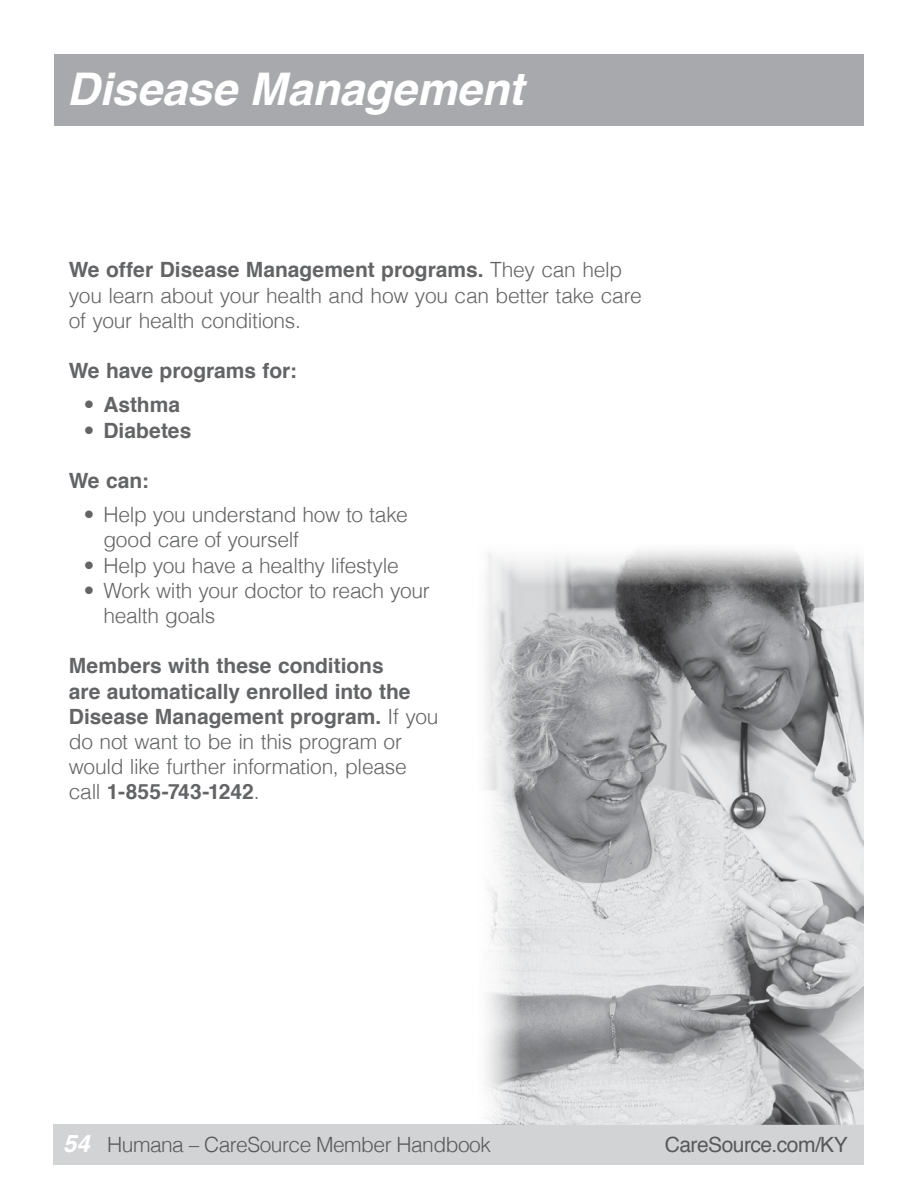
<style>
.page{position:relative;width:918px;height:1188px;background:#fff}
.page>*{position:absolute;margin:0;border:0;box-sizing:border-box;transform-origin:0 0}
.t1{font:italic 700 45px "Helvetica";color:#fff}
.t2{font:300 21px/25.2px "Helvetica";letter-spacing:-.015em;color:#636466}
.t3{font:700 21px/25.2px "Helvetica";color:#636466}
.t4{font:300 21px "Helvetica";letter-spacing:-.025em;color:#58595b}
.t5{font:21px "Helvetica";letter-spacing:-.025em;color:#58595b}
.s1{font-weight:700}
.s2{font-weight:300}
.s3{font-weight:700;font-style:italic;font-size:24px;color:#fff}
</style>
<div class="page">
<div style="left:54px;top:1125px;width:810px;height:40px;background:#d1d3d4"></div>
<div style="left:54px;top:54px;width:810px;height:71px;background:#a7a9ac"></div>
<img style="left:473px;top:550px;width:391px;height:575px">
<h1 class="t1" style="left:67px;top:52px;width:458px">Disease Management</h1>
<p class="t2" style="left:69px;top:256px;width:574px"><span class="s1">We offer Disease Management programs.</span> They can help you learn about your health and how you can better take care of your health conditions.</p>
<p class="t3" style="left:69px;top:358px;width:230px">We have programs for:</p>
<p class="t3" style="left:84px;top:393px;width:98px"><span class="s2">•</span> Asthma</p>
<p class="t3" style="left:84px;top:418px;width:109px"><span class="s2">•</span> Diabetes</p>
<p class="t3" style="left:69px;top:468px;width:81px">We can:</p>
<p class="t2" style="left:103px;top:501px;width:306px;text-indent:-20px">• Help you understand how to take good care of yourself</p>
<p class="t2" style="left:84px;top:551px;width:316px">• Help you have a healthy lifestyle</p>
<p class="t2" style="left:103px;top:576px;width:328px;text-indent:-20px">• Work with your doctor to reach your health goals</p>
<p class="t3" style="left:69px;top:654px;width:371px">Members with these conditions<br>are automatically enrolled into the Disease Management program. <span class="s2">If you do not want to be in this program or would like further information, please call</span> 1-855-743-1242<span class="s2">.</span></p>
<p class="t4" style="left:63px;top:1127px;width:429px"><span class="s3">54</span> Humana – CareSource Member Handbook</p>
<p class="t5" style="left:665px;top:1128px;width:184px">CareSource.com/KY</p>
</div>
